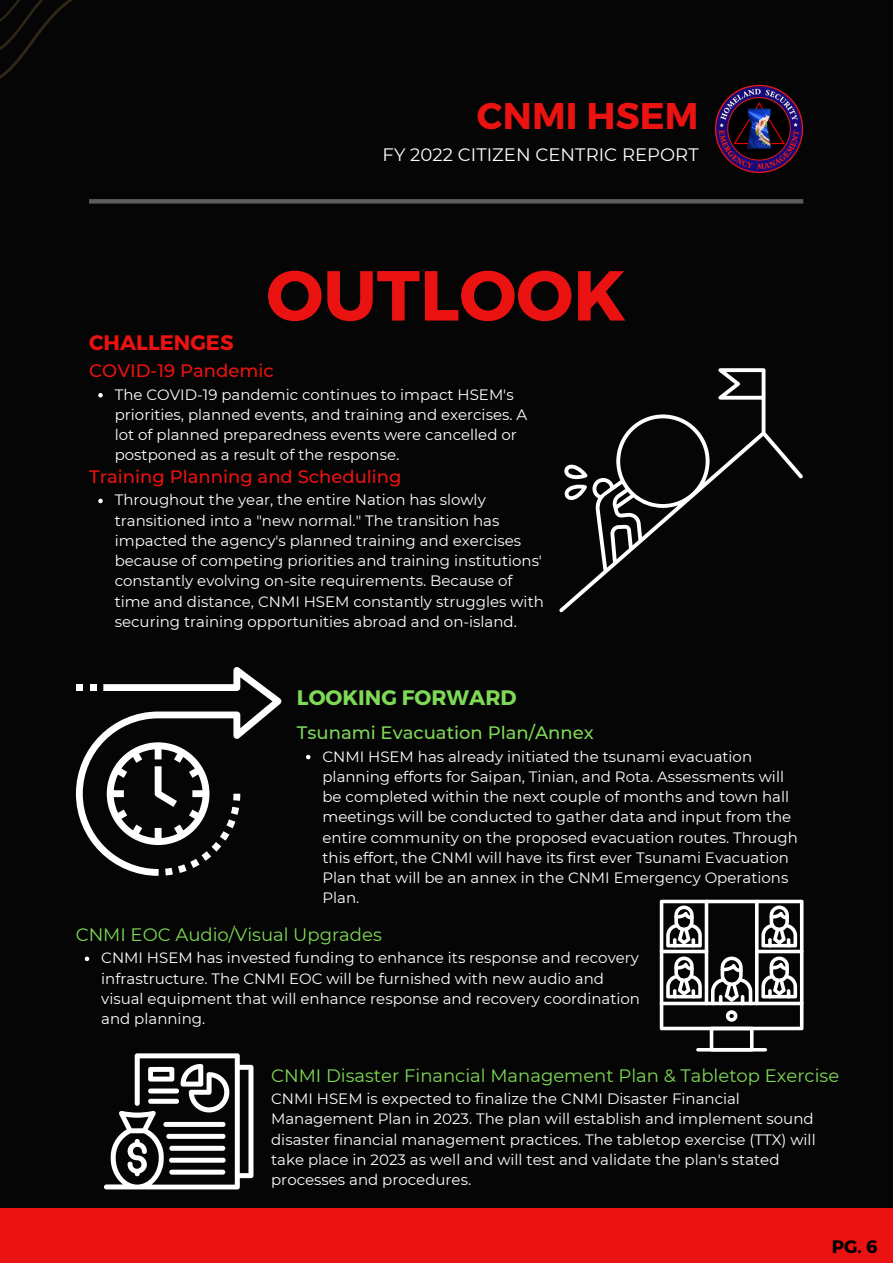
<style>
.page{position:relative;width:893px;height:1264px;background:#fff}
.page>*{position:absolute;margin:0;border:0;box-sizing:border-box;transform-origin:0 0}
.t1{font:700 70.65px "Montserrat";color:#eb1212}
.t2{font:700 37.05px "Montserrat";letter-spacing:.005em;color:#eb1212}
.t3{font:700 21px "Montserrat";color:#7ed957}
.t4{font:700 21px "Montserrat";color:#eb1212}
.t5{font:18px "Montserrat";color:#7ed957}
.t6{font:500 18px "Montserrat";color:#eb1212}
.t7{font:500 18px "Montserrat";color:#7ed957}
.t8{font:18px "Montserrat";letter-spacing:.005em;color:#fff}
.t9{font:700 18px "Montserrat";color:#000}
.t10{font:15px/20.2px "Montserrat";color:#fff}
</style>
<div class="page">
<div style="left:0;top:0;width:892px;height:1262px;background:#050505"></div>
<hr style="left:89px;top:199px;width:714px;height:4px;background:#5c5c5c">
<div style="left:0;top:1208px;width:892px;height:54px;background:#eb1212"></div>
<svg style="left:0;top:0;width:73px;height:79px"></svg>
<img style="left:714px;top:84px;width:89px;height:89px">
<svg style="left:559px;top:368px;width:244px;height:244px"></svg>
<svg style="left:564px;top:463px;width:23px;height:37px"></svg>
<svg style="left:76px;top:667px;width:205px;height:208px"></svg>
<div style="left:76px;top:684px;width:7px;height:7px;background:#fff"></div>
<div style="left:90px;top:684px;width:6px;height:7px;background:#fff"></div>
<svg style="left:659px;top:899px;width:144px;height:152px"></svg>
<svg style="left:104px;top:1053px;width:149px;height:136px"></svg>
<svg style="left:98px;top:393px;width:5px;height:4px"></svg>
<svg style="left:98px;top:498px;width:5px;height:5px"></svg>
<svg style="left:306px;top:754px;width:4px;height:5px"></svg>
<svg style="left:85px;top:956px;width:4px;height:5px"></svg>
<h2 class="t2" style="left:477px;top:91px;width:223px">CNMI HSEM</h2>
<p class="t8" style="left:382px;top:144px;width:317px">FY 2022 CITIZEN CENTRIC REPORT</p>
<h1 class="t1" style="left:266px;top:249px;width:361px">OUTLOOK</h1>
<h3 class="t4" style="left:89px;top:329px;width:146px">CHALLENGES</h3>
<p class="t10" style="left:115px;top:384px;width:414px">The COVID-19 pandemic continues to impact HSEM's priorities, planned events, and training and exercises. A lot of planned preparedness events were cancelled or postponed as a result of the response.</p>
<p class="t10" style="left:115px;top:490px;width:430px">Throughout the year, the entire Nation has slowly transitioned into a "new normal." The transition has impacted the agency's planned training and exercises because of competing priorities and training institutions' constantly evolving on-site requirements. Because of time and distance, CNMI HSEM constantly struggles with securing training opportunities abroad and on-island.</p>
<p class="t6" style="left:89px;top:360px;width:186px">COVID-19 Pandemic</p>
<p class="t6" style="left:89px;top:465px;width:314px">Training Planning and Scheduling</p>
<h3 class="t3" style="left:297px;top:684px;width:221px">LOOKING FORWARD</h3>
<p class="t7" style="left:297px;top:721px;width:298px">Tsunami Evacuation Plan/Annex</p>
<p class="t10" style="left:322px;top:746px;width:477px">CNMI HSEM has already initiated the tsunami evacuation planning efforts for Saipan, Tinian, and Rota. Assessments will be completed within the next couple of months and town hall meetings will be conducted to gather data and input from the entire community on the proposed evacuation routes. Through this effort, the CNMI will have its first ever Tsunami Evacuation Plan that will be an annex in the CNMI Emergency Operations Plan.</p>
<p class="t5" style="left:76px;top:923px;width:307px">CNMI EOC Audio/Visual Upgrades</p>
<p class="t10" style="left:101px;top:947px;width:540px">CNMI HSEM has invested funding to enhance its response and recovery infrastructure. The CNMI EOC will be furnished with new audio and visual equipment that will enhance response and recovery coordination and planning.</p>
<p class="t5" style="left:271px;top:1064px;width:569px">CNMI Disaster Financial Management Plan &amp; Tabletop Exercise</p>
<p class="t10" style="left:271px;top:1088px;width:546px">CNMI HSEM is expected to finalize the CNMI Disaster Financial Management Plan in 2023. The plan will establish and implement sound disaster financial management practices. The tabletop exercise (TTX) will take place in 2023 as well and will test and validate the plan's stated processes and procedures.</p>
<p class="t9" style="left:831px;top:1235px;width:47px">PG. 6</p>
</div>
